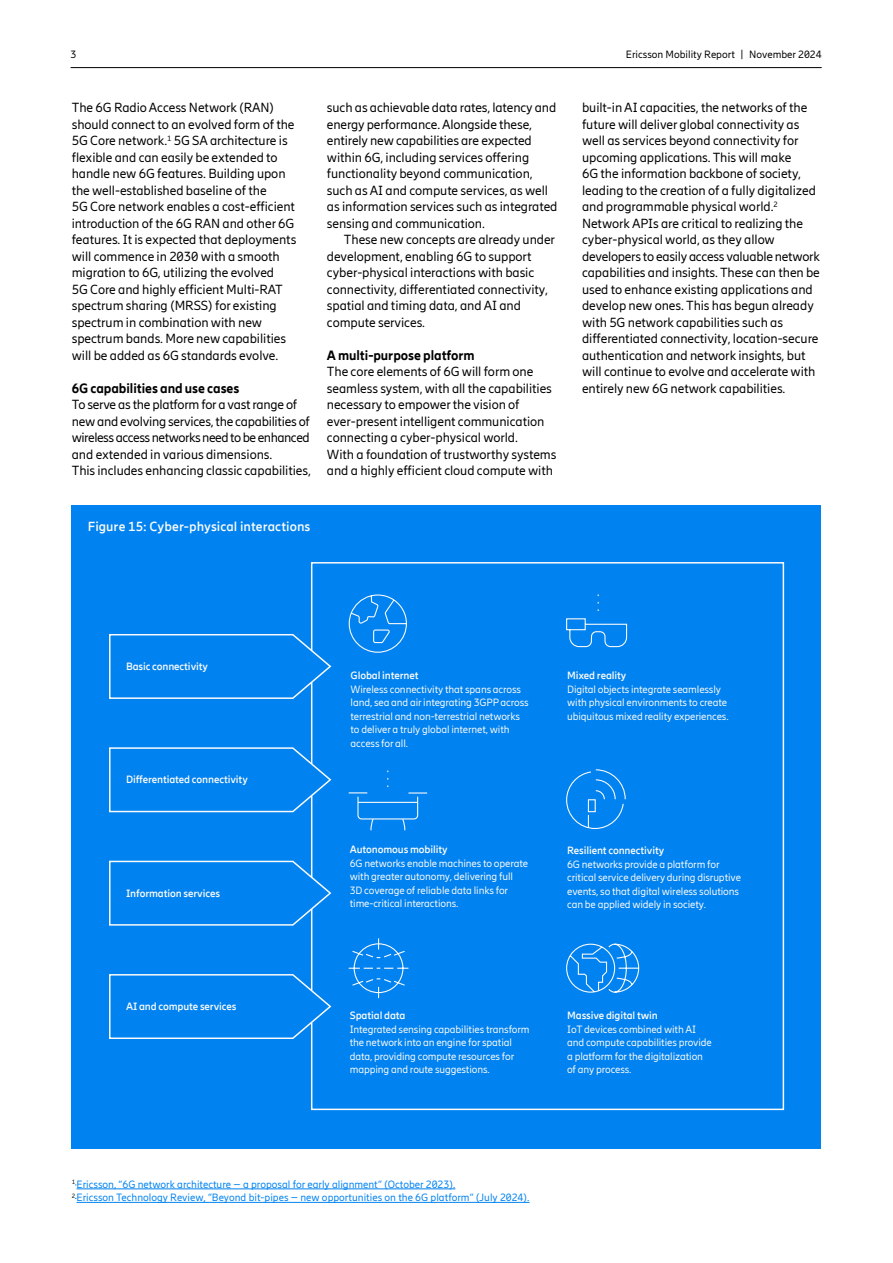
<style>
.page{position:relative;width:893px;height:1263px;background:#fff}
.page>*{position:absolute;margin:0;border:0;box-sizing:border-box;transform-origin:0 0}
.t1{font:13.2px/16.5px "Ericsson Hilda";letter-spacing:-.005em;color:#000}
.t2{font:800 13.2px "Ericsson Hilda";letter-spacing:-.005em;color:#000}
.t3{font:700 13.2px "Ericsson Hilda";letter-spacing:.005em;color:#fafafa}
.t4{font:10.5px/13.5px "Ericsson Hilda";letter-spacing:-.01em;color:#fafafa}
.t5{font:700 10.5px "Ericsson Hilda";letter-spacing:-.01em;color:#fafafa}
.t6{font:10.5px/13.5px "Ericsson Hilda";color:#0082f0}
.t7{font:10.5px "Ericsson Hilda";color:#000}
</style>
<div class="page">
<hr style="left:71px;top:67px;width:751px;height:1px;background:#000">
<div style="left:72px;top:505px;width:749px;height:643px;background:#0082f0"></div>
<svg style="left:310px;top:562px;width:475px;height:549px"></svg>
<hr style="left:77px;top:1188px;width:378px;height:1px;background:#0082f0">
<hr style="left:77px;top:1202px;width:452px;height:1px;background:#0082f0">
<svg style="left:565px;top:593px;width:63px;height:55px"></svg>
<svg style="left:348px;top:594px;width:59px;height:59px"></svg>
<svg style="left:348px;top:769px;width:79px;height:62px"></svg>
<svg style="left:565px;top:943px;width:75px;height:50px"></svg>
<svg style="left:565px;top:769px;width:61px;height:60px"></svg>
<svg style="left:109px;top:633px;width:224px;height:67px"></svg>
<svg style="left:109px;top:859px;width:224px;height:67px"></svg>
<svg style="left:109px;top:746px;width:224px;height:67px"></svg>
<svg style="left:109px;top:973px;width:224px;height:67px"></svg>
<svg style="left:348px;top:937px;width:62px;height:62px"></svg>
<hr style="left:311px;top:909px;width:1px;height:81px;background:#fafafa">
<hr style="left:311px;top:796px;width:1px;height:81px;background:#fafafa">
<hr style="left:311px;top:682px;width:1px;height:82px;background:#fafafa">
<p class="t7" style="left:71px;top:49px;width:7px">3</p>
<p class="t7" style="left:626px;top:49px;width:197px">Ericsson Mobility Report | November 2024</p>
<p class="t1" style="left:72px;top:99px;width:226px">The 6G Radio Access Network (RAN) should connect to an evolved form of the 5G Core network.<sup>1</sup> 5G SA architecture is flexible and can easily be extended to handle new 6G features. Building upon the well-established baseline of the<br>5G Core network enables a cost-efficient introduction of the 6G RAN and other 6G features. It is expected that deployments will commence in 2030 with a smooth migration to 6G, utilizing the evolved<br>5G Core and highly efficient Multi-RAT spectrum sharing (MRSS) for existing spectrum in combination with new spectrum bands. More new capabilities will be added as 6G standards evolve.</p>
<p class="t2" style="left:72px;top:380px;width:169px">6G capabilities and use cases</p>
<p class="t1" style="left:72px;top:396px;width:241px">To serve as the platform for a vast range of new and evolving services, the capabilities of wireless access networks need to be enhanced and extended in various dimensions.<br>This includes enhancing classic capabilities,</p>
<p class="t1" style="left:327px;top:99px;width:232px">such as achievable data rates, latency and energy performance. Alongside these, entirely new capabilities are expected within 6G, including services offering functionality beyond communication, such as AI and compute services, as well as information services such as integrated sensing and communication.</p>
<p class="t1" style="left:327px;top:231px;width:230px;text-indent:17px">These new concepts are already under development, enabling 6G to support cyber-physical interactions with basic connectivity, differentiated connectivity, spatial and timing data, and AI and compute services.</p>
<p class="t2" style="left:327px;top:347px;width:149px">A multi-purpose platform</p>
<p class="t1" style="left:327px;top:363px;width:231px">The core elements of 6G will form one seamless system, with all the capabilities necessary to empower the vision of ever-present intelligent communication connecting a cyber-physical world.<br>With a foundation of trustworthy systems and a highly efficient cloud compute with</p>
<p class="t3" style="left:88px;top:519px;width:224px">Figure 15: Cyber-physical interactions</p>
<p class="t1" style="left:582px;top:99px;width:239px">built-in AI capacities, the networks of the future will deliver global connectivity as well as services beyond connectivity for upcoming applications. This will make<br>6G the information backbone of society, leading to the creation of a fully digitalized and programmable physical world.<sup>2<br></sup>Network APIs are critical to realizing the cyber-physical world, as they allow developers to easily access valuable network capabilities and insights. These can then be used to enhance existing applications and develop new ones. This has begun already with 5G network capabilities such as differentiated connectivity, location-secure authentication and network insights, but will continue to evolve and accelerate with entirely new 6G network capabilities.</p>
<p class="t5" style="left:126px;top:660px;width:84px">Basic connectivity</p>
<p class="t5" style="left:126px;top:773px;width:123px">Differentiated connectivity</p>
<p class="t5" style="left:126px;top:887px;width:95px">Information services</p>
<p class="t5" style="left:126px;top:1000px;width:112px">AI and compute services</p>
<p class="t5" style="left:351px;top:669px;width:70px">Global internet</p>
<p class="t4" style="left:351px;top:682px;width:180px">Wireless connectivity that spans across land, sea and air integrating 3GPP across terrestrial and non-terrestrial networks to deliver a truly global internet, with access for all.</p>
<p class="t5" style="left:567px;top:669px;width:61px">Mixed reality</p>
<p class="t4" style="left:567px;top:682px;width:163px">Digital objects integrate seamlessly with physical environments to create ubiquitous mixed reality experiences.</p>
<p class="t5" style="left:350px;top:843px;width:99px">Autonomous mobility</p>
<p class="t4" style="left:350px;top:856px;width:180px">6G networks enable machines to operate with greater autonomy, delivering full 3D coverage of reliable data links for time-critical interactions.</p>
<p class="t5" style="left:567px;top:844px;width:99px">Resilient connectivity</p>
<p class="t4" style="left:567px;top:857px;width:175px">6G networks provide a platform for critical service delivery during disruptive events, so that digital wireless solutions can be applied widely in society.</p>
<p class="t5" style="left:350px;top:1009px;width:57px">Spatial data</p>
<p class="t4" style="left:350px;top:1022px;width:181px">Integrated sensing capabilities transform the network into an engine for spatial data, providing compute resources for mapping and route suggestions.</p>
<p class="t5" style="left:567px;top:1009px;width:92px">Massive digital twin</p>
<p class="t4" style="left:567px;top:1022px;width:146px">IoT devices combined with AI and compute capabilities provide a platform for the digitalization of any process.</p>
<p class="t6" style="left:72px;top:1177px;width:459px"><sup>1</sup> Ericsson, “6G network architecture – a proposal for early alignment” (October 2023).<br><sup>2</sup> Ericsson Technology Review, “Beyond bit-pipes – new opportunities on the 6G platform” (July 2024).</p>
</div>
